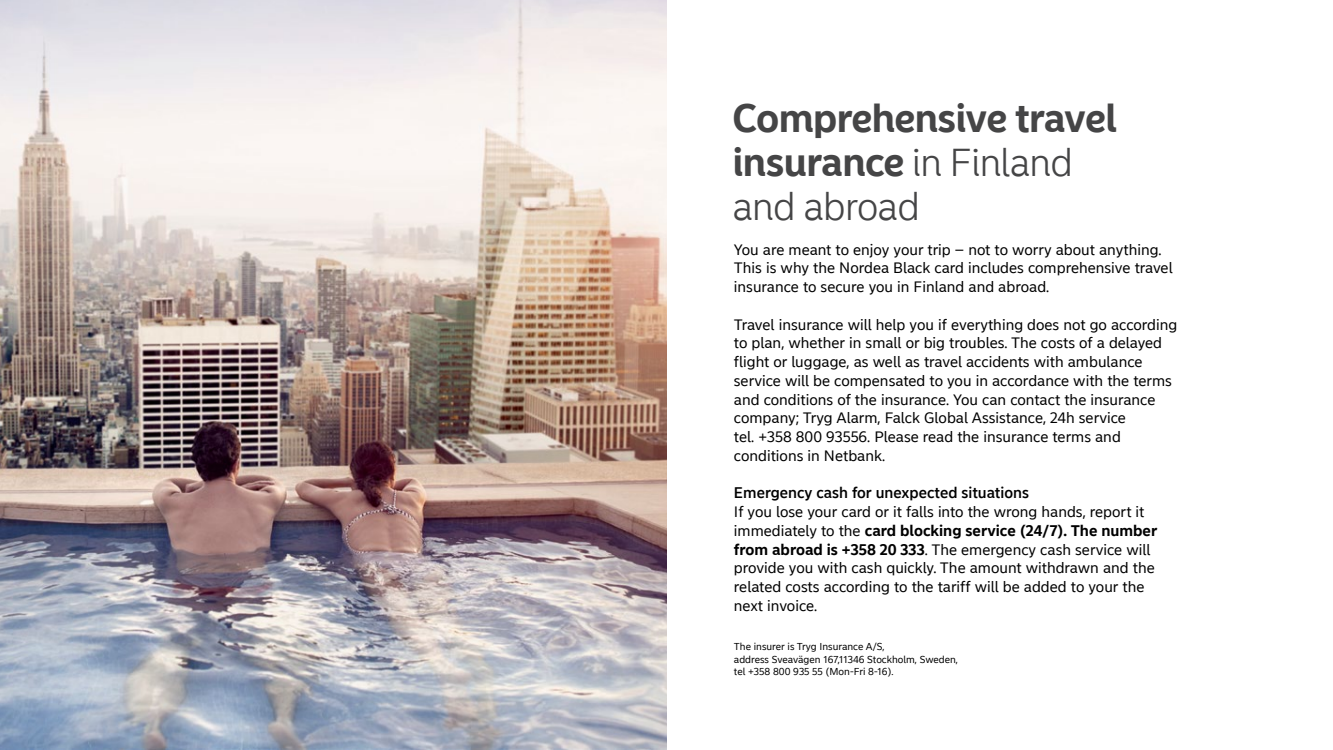
<style>
.page{position:relative;width:1333px;height:750px;background:#fff}
.page>*{position:absolute;margin:0;border:0;box-sizing:border-box;transform-origin:0 0}
.t1{font:700 38.75px/43.8px "Nordea Sans Large";color:#454546}
.t2{font:15px/18.8px "Nordea Sans Small";color:#000}
.t3{font:500 15px "Nordea Sans Small";color:#000}
.t4{font:10px/12.5px "Nordea Sans Small";color:#000}
.s1{font-weight:300}
.s2{font-weight:700}
</style>
<div class="page">
<img style="left:0;top:0;width:666px;height:750px">
<h1 class="t1" style="left:732px;top:97px;width:385px">Comprehensive travel insurance <span class="s1">in Finland and abroad</span></h1>
<p class="t2" style="left:734px;top:240px;width:440px">You are meant to enjoy your trip – not to worry about anything.<br>This is why the Nordea Black card includes comprehensive travel insurance to secure you in Finland and abroad.</p>
<p class="t2" style="left:734px;top:315px;width:445px">Travel insurance will help you if everything does not go according to plan, whether in small or big troubles. The costs of a delayed flight or luggage, as well as travel accidents with ambulance service will be compensated to you in accordance with the terms and conditions of the insurance. You can contact the insurance company; Tryg Alarm, Falck Global Assistance, 24h service<br>tel. +358 800 93556. Please read the insurance terms and conditions in Netbank.</p>
<p class="t3" style="left:734px;top:484px;width:296px">Emergency cash for unexpected situations</p>
<p class="t2" style="left:734px;top:503px;width:425px">If you lose your card or it falls into the wrong hands, report it immediately to the <span class="s2">card blocking service (24/7). The number from abroad is +358 20 333</span>. The emergency cash service will provide you with cash quickly. The amount withdrawn and the related costs according to the tariff will be added to your the next invoice.</p>
<p class="t4" style="left:734px;top:640px;width:226px">The insurer is Tryg Insurance A/S,<br>address Sveavägen 167,11346 Stockholm, Sweden, tel +358 800 935 55 (Mon-Fri 8-16).</p>
</div>
